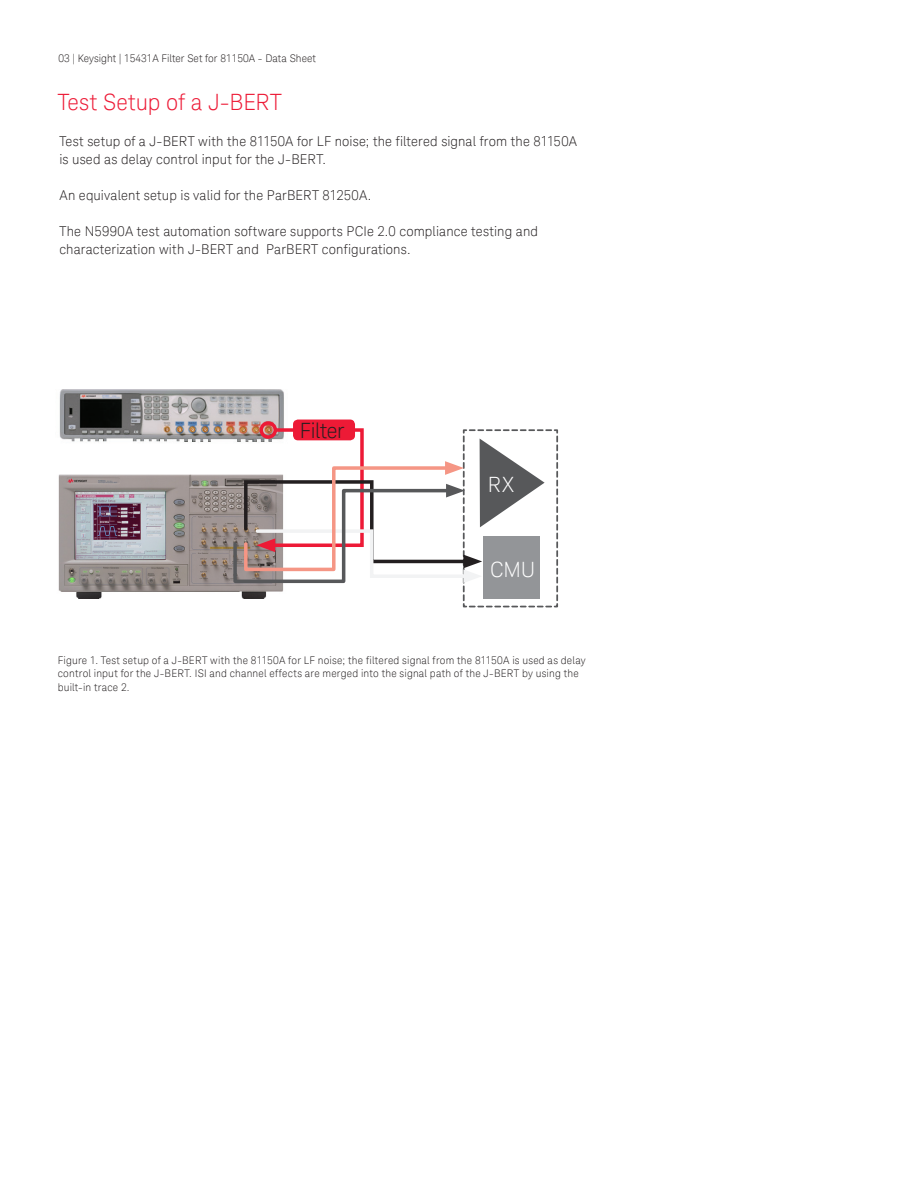
<style>
.page{position:relative;width:918px;height:1188px;background:#fff}
.page>*{position:absolute;margin:0;border:0;box-sizing:border-box;transform-origin:0 0}
.K_Heading_1{font:300 22.5px "Keysight Sans";color:#ed1a36}
.K_Heading_3{font:300 21.15px "Keysight Sans";letter-spacing:-.015em;color:#231f20}
.K_Heading_3-2{font:300 21.15px "Keysight Sans";color:#fff}
.K_Body_Text{font:300 13.5px/18px "Keysight Sans";letter-spacing:.01em;color:#231f20}
.K_Captions{font:300 10.5px/13.5px "Keysight Sans";letter-spacing:.02em;color:#231f20}
.K_Captions-2{font:300 10.5px "Keysight Sans";color:#231f20}
</style>
<div class="page">
<img style="left:58px;top:474px;width:174px;height:124px">
<img style="left:59px;top:389px;width:225px;height:53px">
<div style="left:293px;top:420px;width:62px;height:20px;background:#ed1a36;border-radius:5px"></div>
<div style="left:259px;top:421px;width:18px;height:18px;border:4px solid #ed1a36;border-radius:50%"></div>
<svg style="left:232px;top:427px;width:327px;height:181px"></svg>
<p class="K_Captions-2" style="left:59px;top:52px;width:259px">03 | Keysight | 15431A Filter Set for 81150A - Data Sheet</p>
<p class="K_Heading_1" style="left:58px;top:89px;width:225px">Test Setup of a J-BERT</p>
<p class="K_Body_Text" style="left:59px;top:132px;width:519px">Test setup of a J-BERT with the 81150A for LF noise; the filtered signal from the 81150A is used as delay control input for the J-BERT.</p>
<p class="K_Body_Text" style="left:59px;top:186px;width:313px">An equivalent setup is valid for the ParBERT 81250A.</p>
<p class="K_Body_Text" style="left:59px;top:222px;width:480px">The N5990A test automation software supports PCIe 2.0 compliance testing and characterization with J-BERT and ParBERT configurations.</p>
<p class="K_Heading_3" style="left:300px;top:419px;width:46px">Filter</p>
<p class="K_Heading_3-2" style="left:488px;top:472px;width:28px">RX</p>
<p class="K_Heading_3-2" style="left:490px;top:557px;width:47px">CMU</p>
<p class="K_Captions" style="left:58px;top:653px;width:530px">Figure 1. Test setup of a J-BERT with the 81150A for LF noise; the filtered signal from the 81150A is used as delay control input for the J-BERT. ISI and channel effects are merged into the signal path of the J-BERT by using the built-in trace 2.</p>
</div>
